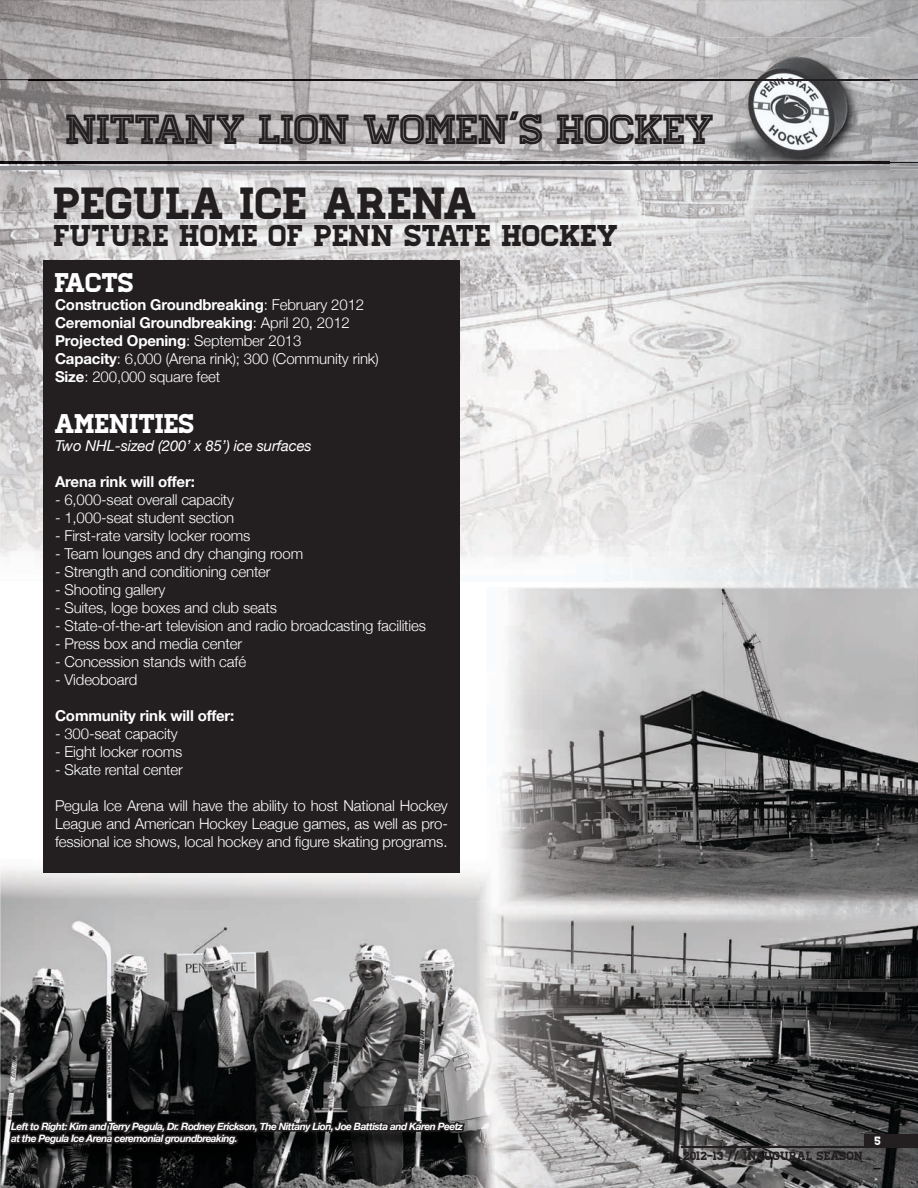
<style>
.page{position:relative;width:918px;height:1188px;background:#fff}
.page>*{position:absolute;margin:0;border:0;box-sizing:border-box;transform-origin:0 0}
.t1{font:45px "Homestead";color:#231f20}
.t2{font:42px "Homestead Inline";letter-spacing:-.025em;color:#231f20}
.t3{font:30px "Homestead";color:#231f20}
.t4{font:27px "Homestead";letter-spacing:-.01em;color:#fff}
.t5{font:300 15px/18px "Helvetica Neue";letter-spacing:-.01em;color:#fff}
.t6{font:700 15px "Helvetica Neue";letter-spacing:-.01em;color:#fff}
.t7{font:italic 15px "Helvetica Neue";letter-spacing:-.01em;color:#fff}
.t8{font:12px "Homestead";color:#231f20}
.t9{font:12px "Homestead";color:#fff}
.t10{font:italic 700 10.2px/12.1px "Helvetica Neue";letter-spacing:-.05em;color:#fff}
.s1{font-weight:700}
</style>
<div class="page">
<img style="left:605px;top:581px;width:313px;height:6px">
<img style="left:0;top:0;width:765px;height:211px">
<img style="left:765px;top:0;width:153px;height:52px">
<img style="left:868px;top:52px;width:50px;height:529px">
<img style="left:765px;top:190px;width:103px;height:391px">
<img style="left:0;top:211px;width:43px;height:346px">
<img style="left:612px;top:211px;width:154px;height:370px">
<img style="left:460px;top:273px;width:152px;height:308px">
<img style="left:0;top:869px;width:487px;height:319px">
<img style="left:469px;top:902px;width:449px;height:286px">
<img style="left:500px;top:587px;width:418px;height:315px">
<svg style="left:487px;top:902px;width:10px;height:11px"></svg>
<img style="left:27px;top:160px;width:618px;height:113px">
<div style="left:43px;top:260px;width:417px;height:613px;background:#231f20"></div>
<img style="left:467px;top:1120px;width:19px;height:48px">
<svg style="left:7px;top:1088px;width:460px;height:90px;background:#2a2a2b"></svg>
<img style="left:718px;top:37px;width:153px;height:125px">
<img style="left:721px;top:52px;width:139px;height:28px">
<img style="left:721px;top:162px;width:139px;height:7px">
<img style="left:718px;top:169px;width:153px;height:21px">
<svg style="left:0;top:162px;width:27px;height:1px"></svg>
<img style="left:27px;top:162px;width:691px;height:1px">
<img style="left:0;top:79px;width:29px;height:1px">
<img style="left:0;top:166px;width:718px;height:3px">
<img style="left:889px;top:166px;width:29px;height:3px">
<hr style="left:29px;top:166px;width:616px;height:3px;background:#939598">
<img style="left:889px;top:162px;width:29px;height:1px">
<img style="left:29px;top:162px;width:616px;height:1px">
<svg style="left:860px;top:162px;width:29px;height:7px"></svg>
<svg style="left:718px;top:162px;width:3px;height:7px"></svg>
<img style="left:889px;top:79px;width:29px;height:1px">
<img style="left:29px;top:79px;width:689px;height:1px">
<svg style="left:860px;top:79px;width:29px;height:1px"></svg>
<div style="left:865px;top:1134px;width:53px;height:14px;background:#231f20"></div>
<hr style="left:681px;top:1146px;width:237px;height:2px;background:#231f20">
<h2 class="t2" style="left:66px;top:105px;width:651px">NITTANY LION WOMEN’S HOCKEY</h2>
<h1 class="t1" style="left:54px;top:177px;width:426px">PEGULA ICE ARENA</h1>
<h3 class="t3" style="left:54px;top:218px;width:567px">FUTURE HOME OF PENN STATE HOCKEY</h3>
<h3 class="t4" style="left:55px;top:267px;width:81px">FACTS</h3>
<p class="t5" style="left:55px;top:296px;width:325px"><span class="s1">Construction Groundbreaking</span>: February 2012<br><span class="s1">Ceremonial Groundbreaking</span>: April 20, 2012<br><span class="s1">Projected Opening</span>: September 2013<br><span class="s1">Capacity</span>: 6,000 (Arena rink); 300 (Community rink)<br><span class="s1">Size</span>: 200,000 square feet</p>
<h3 class="t4" style="left:55px;top:408px;width:142px">AMENITIES</h3>
<p class="t7" style="left:55px;top:436px;width:258px">Two NHL-sized (200’ x 85’) ice surfaces</p>
<p class="t6" style="left:55px;top:472px;width:141px">Arena rink will offer:</p>
<p class="t5" style="left:55px;top:490px;width:181px">- 6,000-seat overall capacity</p>
<p class="t5" style="left:55px;top:508px;width:181px">- 1,000-seat student section</p>
<p class="t5" style="left:55px;top:526px;width:197px">- First-rate varsity locker rooms</p>
<p class="t5" style="left:55px;top:544px;width:250px">- Team lounges and dry changing room</p>
<p class="t5" style="left:55px;top:562px;width:217px">- Strength and conditioning center</p>
<p class="t5" style="left:55px;top:580px;width:112px">- Shooting gallery</p>
<p class="t5" style="left:55px;top:598px;width:223px">- Suites, loge boxes and club seats</p>
<p class="t5" style="left:55px;top:616px;width:373px">- State-of-the-art television and radio broadcasting facilities</p>
<p class="t5" style="left:55px;top:634px;width:189px">- Press box and media center</p>
<p class="t5" style="left:55px;top:652px;width:193px">- Concession stands with café</p>
<p class="t5" style="left:55px;top:670px;width:84px">- Videoboard</p>
<p class="t6" style="left:55px;top:706px;width:181px">Community rink will offer:</p>
<p class="t5" style="left:55px;top:724px;width:124px">- 300-seat capacity</p>
<p class="t5" style="left:55px;top:742px;width:129px">- Eight locker rooms</p>
<p class="t5" style="left:55px;top:760px;width:129px">- Skate rental center</p>
<p class="t5" style="left:55px;top:796px;width:394px;text-align:justify">Pegula Ice Arena will have the ability to host National Hockey League and American Hockey League games, as well as pro&shy;fessional ice shows, local hockey and figure skating programs.</p>
<p class="t10" style="left:11px;top:1120px;width:453px">Left to Right: Kim and Terry Pegula, Dr. Rodney Erickson, The Nittany Lion, Joe Battista and Karen Peetz at the Pegula Ice Arena ceremonial groundbreaking.</p>
<p class="t8" style="left:683px;top:1149px;width:181px">2012-13 // INAUGURAL SEASON</p>
<p class="t9" style="left:875px;top:1133px;width:8px">5</p>
</div>
